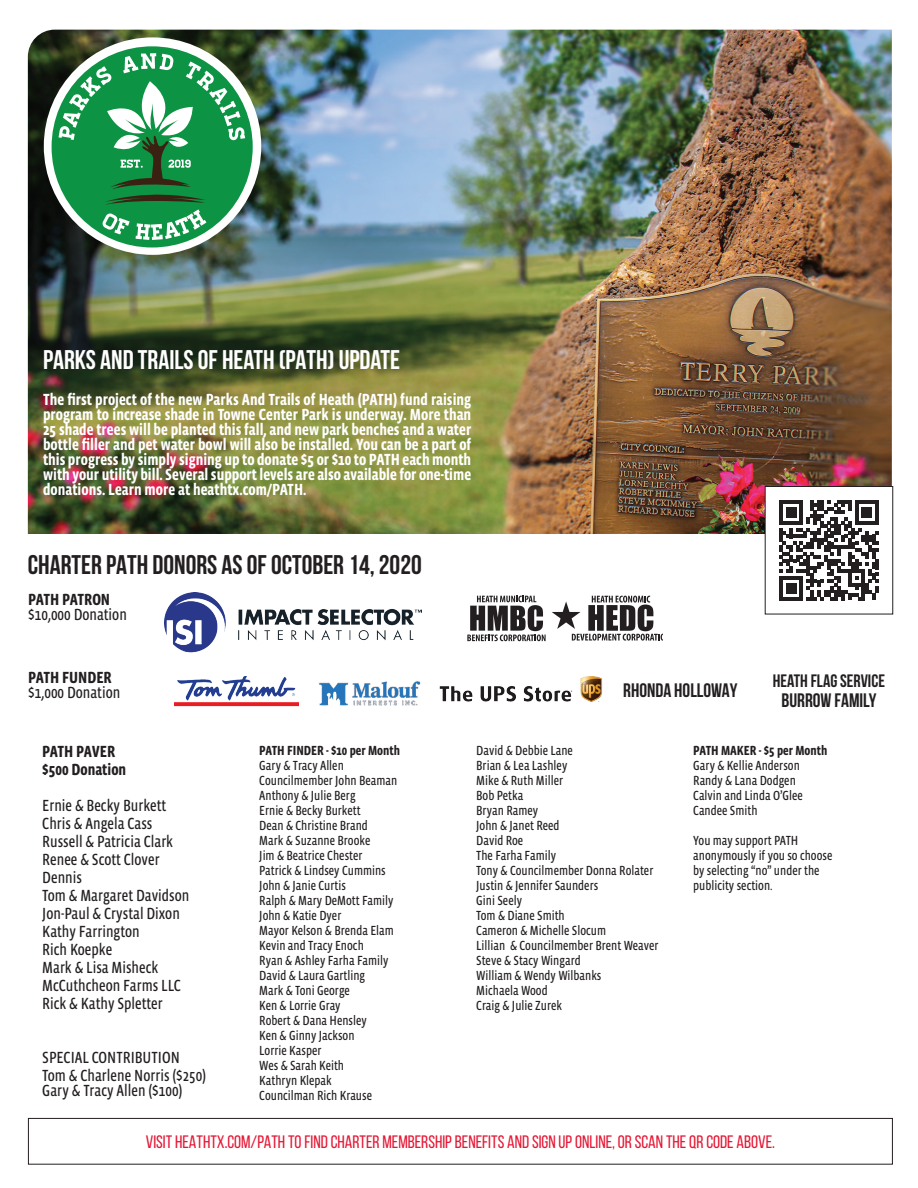
<style>
.page{position:relative;width:918px;height:1188px;background:#fff}
.page>*{position:absolute;margin:0;border:0;box-sizing:border-box;transform-origin:0 0}
.t1{font:700 27px "Bebas Neue";color:#231f20}
.t2{font:700 27px "Bebas Neue";color:#fff}
.t3{font:700 19.5px "Bebas Neue";color:#231f20}
.t4{font:18px "Bebas Neue";color:#e51836}
.t5{font:700 18px "Bebas Neue";color:#231f20}
.t6{font:700 16.5px/15px "Vista Sans Nar OTCE";color:#fff;text-align:justify}
.t7{font:16.5px/18px "Vista Sans Nar OTCE";color:#231f20}
.t8{font:700 16.5px/18px "Vista Sans Nar OTCE";color:#231f20}
.t9{font:13.5px/15px "Vista Sans Nar OTCE";color:#231f20}
.t10{font:700 13.5px "Vista Sans Nar OTCE";color:#231f20}
</style>
<div class="page">
<img style="left:28px;top:30px;width:864px;height:504px">
<div style="left:28px;top:1118px;width:865px;height:46px;border:1px solid #231f20"></div>
<div style="left:765px;top:486px;width:128px;height:128px;background:#fff"></div>
<svg style="left:779px;top:500px;width:100px;height:100px"></svg>
<div style="left:765px;top:486px;width:128px;height:128px;border:1px solid #231f20"></div>
<img style="left:164px;top:592px;width:258px;height:61px">
<svg style="left:467px;top:596px;width:79px;height:45px"></svg>
<svg style="left:552px;top:596px;width:111px;height:45px"></svg>
<div style="left:44px;top:37px;width:217px;height:218px;background:#fff;border-radius:50%"></div>
<div style="left:52px;top:46px;width:201px;height:202px;background:#0d9344;border-radius:50%"></div>
<svg style="left:59px;top:53px;width:186px;height:187px"></svg>
<img style="left:175px;top:677px;width:123px;height:30px">
<img style="left:319px;top:681px;width:102px;height:25px">
<img style="left:439px;top:676px;width:164px;height:26px">
<h1 class="t2" style="left:43px;top:345px;width:359px">PARKS AND TRAILS OF HEATH (PATH) UPDATE</h1>
<p class="t6" style="left:43px;top:392px;width:430px">The first project of the new Parks And Trails of Heath (PATH) fund raising program to increase shade in Towne Center Park is underway. More than 25 shade trees will be planted this fall, and new park benches and a water bottle filler and pet water bowl will also be installed. You can be a part of this progress by simply signing up to donate $5 or $10 to PATH each month with your utility bill. Several support levels are also available for one-time donations. Learn more at heathtx.com/PATH.</p>
<h1 class="t1" style="left:28px;top:550px;width:395px">CHARTER PATH DONORS AS OF OCTOBER 14, 2020</h1>
<p class="t8" style="left:28px;top:591px;width:83px">PATH PATRON</p>
<p class="t7" style="left:28px;top:606px;width:100px">$10,000 Donation</p>
<p class="t8" style="left:28px;top:668px;width:85px">PATH FUNDER</p>
<p class="t7" style="left:28px;top:683px;width:94px">$1,000 Donation</p>
<p class="t8" style="left:42px;top:743px;width:85px">PATH PAVER $500 Donation</p>
<p class="t7" style="left:42px;top:797px;width:149px">Ernie &amp; Becky Burkett<br>Chris &amp; Angela Cass<br>Russell &amp; Patricia Clark<br>Renee &amp; Scott Clover<br>Dennis<br>Tom &amp; Margaret Davidson<br>Jon-Paul &amp; Crystal Dixon<br>Kathy Farrington<br>Rich Koepke<br>Mark &amp; Lisa Misheck<br>McCuthcheon Farms LLC<br>Rick &amp; Kathy Spletter</p>
<p class="t7" style="left:42px;top:1049px;width:165px">SPECIAL CONTRIBUTION<br>Tom &amp; Charlene Norris ($250)</p>
<p class="t7" style="left:42px;top:1082px;width:142px">Gary &amp; Tracy Allen ($100)</p>
<p class="t10" style="left:259px;top:742px;width:142px">PATH FINDER - $10 per Month</p>
<p class="t9" style="left:259px;top:758px;width:140px">Gary &amp; Tracy Allen<br>Councilmember John Beaman<br>Anthony &amp; Julie Berg<br>Ernie &amp; Becky Burkett<br>Dean &amp; Christine Brand<br>Mark &amp; Suzanne Brooke<br>Jim &amp; Beatrice Chester<br>Patrick &amp; Lindsey Cummins<br>John &amp; Janie Curtis<br>Ralph &amp; Mary DeMott Family<br>John &amp; Katie Dyer<br>Mayor Kelson &amp; Brenda Elam<br>Kevin and Tracy Enoch<br>Ryan &amp; Ashley Farha Family<br>David &amp; Laura Gartling<br>Mark &amp; Toni George<br>Ken &amp; Lorrie Gray<br>Robert &amp; Dana Hensley<br>Ken &amp; Ginny Jackson<br>Lorrie Kasper<br>Wes &amp; Sarah Keith<br>Kathryn Klepak<br>Councilman Rich Krause</p>
<h2 class="t3" style="left:623px;top:679px;width:116px">RHONDA HOLLOWAY</h2>
<h3 class="t5" style="left:773px;top:671px;width:114px">HEATH FLAG SERVICE</h3>
<h2 class="t3" style="left:782px;top:689px;width:96px">BURROW FAMILY</h2>
<p class="t9" style="left:476px;top:743px;width:184px">David &amp; Debbie Lane<br>Brian &amp; Lea Lashley<br>Mike &amp; Ruth Miller<br>Bob Petka<br>Bryan Ramey<br>John &amp; Janet Reed<br>David Roe<br>The Farha Family<br>Tony &amp; Councilmember Donna Rolater<br>Justin &amp; Jennifer Saunders<br>Gini Seely<br>Tom &amp; Diane Smith<br>Cameron &amp; Michelle Slocum<br>Lillian &amp; Councilmember Brent Weaver<br>Steve &amp; Stacy Wingard<br>William &amp; Wendy Wilbanks<br>Michaela Wood<br>Craig &amp; Julie Zurek</p>
<p class="t10" style="left:693px;top:742px;width:136px">PATH MAKER - $5 per Month</p>
<p class="t9" style="left:693px;top:758px;width:111px">Gary &amp; Kellie Anderson<br>Randy &amp; Lana Dodgen<br>Calvin and Linda O’Glee<br>Candee Smith</p>
<p class="t9" style="left:693px;top:833px;width:141px">You may support PATH anonymously if you so choose by selecting “no” under the publicity section.</p>
<h3 class="t4" style="left:146px;top:1132px;width:631px">VISIT HEATHTX.COM/PATH TO FIND CHARTER MEMBERSHIP BENEFITS AND SIGN UP ONLINE, OR SCAN THE QR CODE ABOVE.</h3>
</div>
